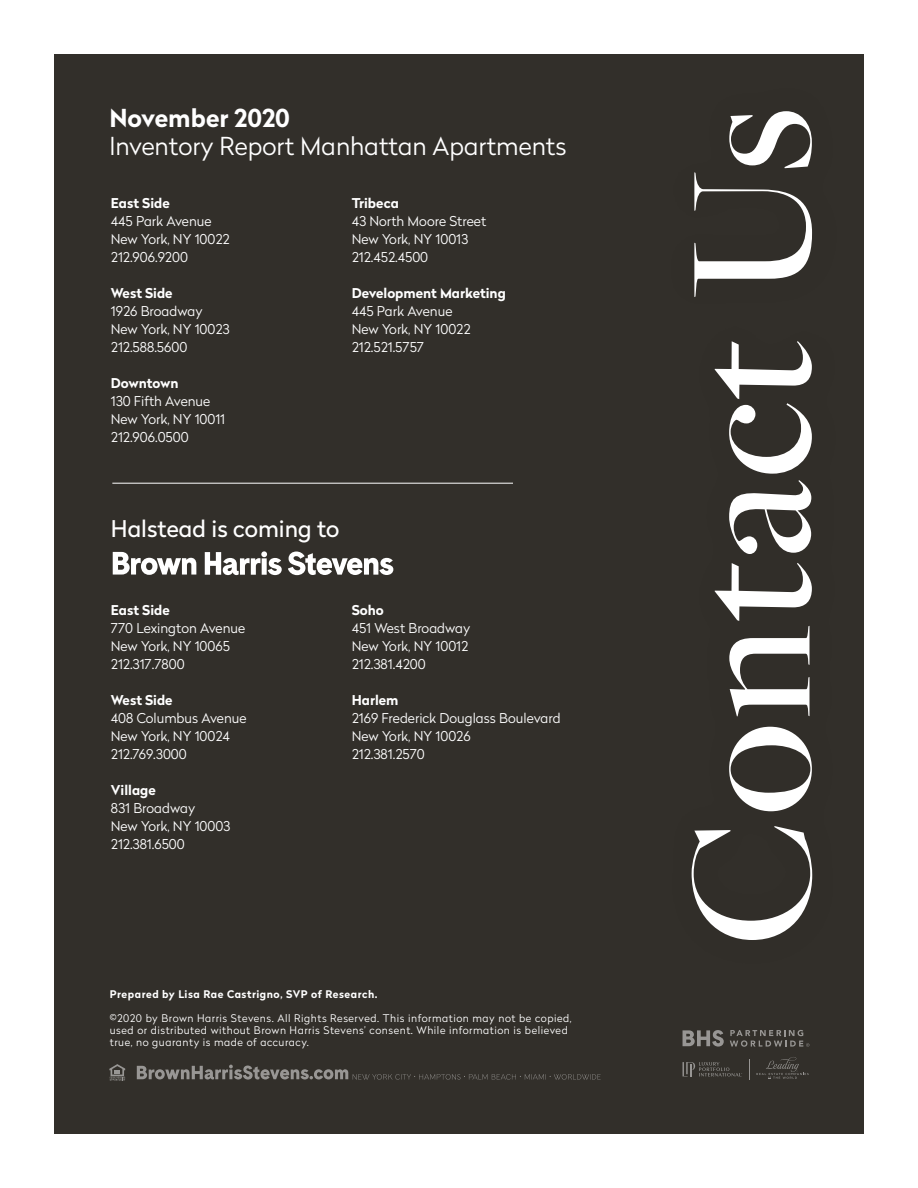
<style>
.page{position:relative;width:918px;height:1188px;background:#fff}
.page>*{position:absolute;margin:0;border:0;box-sizing:border-box;transform-origin:0 0}
.t1{font:500 183.9px "Freight Big Pro";letter-spacing:.025em;color:#fff}
.t2{font:300 24.75px/28.5px "Radikal";color:#fff}
.t3{font:22.95px "Radikal";color:#fff}
.t4{font:300 13.5px "Radikal";color:#fff}
.t5{font:700 13.5px "Radikal";color:#fff}
.Copyright_Gray{font:300 10.5px/12px "Radikal";letter-spacing:.05em;color:#fff}
.Copyright_Gray-2{font:700 10.5px "Radikal";letter-spacing:.05em;color:#fff}
.s1{font-weight:700}
</style>
<div class="page">
<div style="left:54px;top:54px;width:810px;height:1080px;background:#322f2a"></div>
<svg style="left:109px;top:1064px;width:16px;height:17px"></svg>
<svg style="left:137px;top:1065px;width:464px;height:15px"></svg>
<hr style="left:112px;top:483px;width:401px;height:1px;background:#fff">
<svg style="left:756px;top:1057px;width:53px;height:22px"></svg>
<svg style="left:683px;top:1030px;width:41px;height:17px"></svg>
<svg style="left:683px;top:1062px;width:59px;height:15px"></svg>
<svg style="left:730px;top:1030px;width:80px;height:17px"></svg>
<svg style="left:288px;top:552px;width:105px;height:23px"></svg>
<svg style="left:113px;top:552px;width:83px;height:23px"></svg>
<svg style="left:205px;top:551px;width:77px;height:24px"></svg>
<p class="t2" style="left:109px;top:103px;width:459px"><span class="s1">November 2020<br></span>Inventory Report Manhattan Apartments</p>
<p class="t5" style="left:111px;top:193px;width:60px">East Side</p>
<p class="t4" style="left:111px;top:212px;width:102px">445 Park Avenue</p>
<p class="t4" style="left:111px;top:230px;width:120px">New York, NY 10022</p>
<p class="t4" style="left:111px;top:248px;width:79px">212.906.9200</p>
<p class="t5" style="left:111px;top:283px;width:63px">West Side</p>
<p class="t4" style="left:111px;top:302px;width:93px">1926 Broadway</p>
<p class="t4" style="left:111px;top:320px;width:120px">New York, NY 10023</p>
<p class="t4" style="left:111px;top:338px;width:78px">212.588.5600</p>
<p class="t5" style="left:111px;top:373px;width:69px">Downtown</p>
<p class="t4" style="left:111px;top:392px;width:101px">130 Fifth Avenue</p>
<p class="t4" style="left:111px;top:410px;width:116px">New York, NY 10011</p>
<p class="t4" style="left:111px;top:428px;width:79px">212.906.0500</p>
<p class="t5" style="left:352px;top:193px;width:49px">Tribeca</p>
<p class="t4" style="left:352px;top:212px;width:136px">43 North Moore Street</p>
<p class="t4" style="left:352px;top:230px;width:118px">New York, NY 10013</p>
<p class="t4" style="left:352px;top:248px;width:78px">212.452.4500</p>
<p class="t5" style="left:352px;top:283px;width:156px">Development Marketing</p>
<p class="t4" style="left:352px;top:302px;width:102px">445 Park Avenue</p>
<p class="t4" style="left:352px;top:320px;width:120px">New York, NY 10022</p>
<p class="t4" style="left:352px;top:338px;width:74px">212.521.5757</p>
<p class="t3" style="left:111px;top:513px;width:230px">Halstead is coming to</p>
<p class="t5" style="left:111px;top:600px;width:60px">East Side</p>
<p class="t4" style="left:111px;top:619px;width:136px">770 Lexington Avenue</p>
<p class="t4" style="left:111px;top:637px;width:120px">New York, NY 10065</p>
<p class="t4" style="left:111px;top:655px;width:75px">212.317.7800</p>
<p class="t5" style="left:111px;top:690px;width:63px">West Side</p>
<p class="t4" style="left:111px;top:709px;width:137px">408 Columbus Avenue</p>
<p class="t4" style="left:111px;top:727px;width:121px">New York, NY 10024</p>
<p class="t4" style="left:111px;top:745px;width:77px">212.769.3000</p>
<p class="t5" style="left:111px;top:780px;width:46px">Village</p>
<p class="t4" style="left:111px;top:799px;width:86px">831 Broadway</p>
<p class="t4" style="left:111px;top:817px;width:121px">New York, NY 10003</p>
<p class="t4" style="left:111px;top:835px;width:75px">212.381.6500</p>
<p class="t5" style="left:352px;top:600px;width:34px">Soho</p>
<p class="t4" style="left:352px;top:619px;width:120px">451 West Broadway</p>
<p class="t4" style="left:352px;top:637px;width:118px">New York, NY 10012</p>
<p class="t4" style="left:352px;top:655px;width:75px">212.381.4200</p>
<p class="t5" style="left:352px;top:690px;width:48px">Harlem</p>
<p class="t4" style="left:352px;top:709px;width:210px">2169 Frederick Douglass Boulevard</p>
<p class="t4" style="left:352px;top:727px;width:120px">New York, NY 10026</p>
<p class="t4" style="left:352px;top:745px;width:75px">212.381.2570</p>
<p class="Copyright_Gray-2" style="left:110px;top:986px;width:269px">Prepared by Lisa Rae Castrigno, SVP of Research.</p>
<p class="Copyright_Gray" style="left:110px;top:1011px;width:463px">©2020 by Brown Harris Stevens. All Rights Reserved. This information may not be copied, used or distributed without Brown Harris Stevens’ consent. While information is believed true, no guaranty is made of accuracy.</p>
<p class="t1" style="left:630px;top:945px;width:840px;rotate:-90deg">Contact Us</p>
</div>
